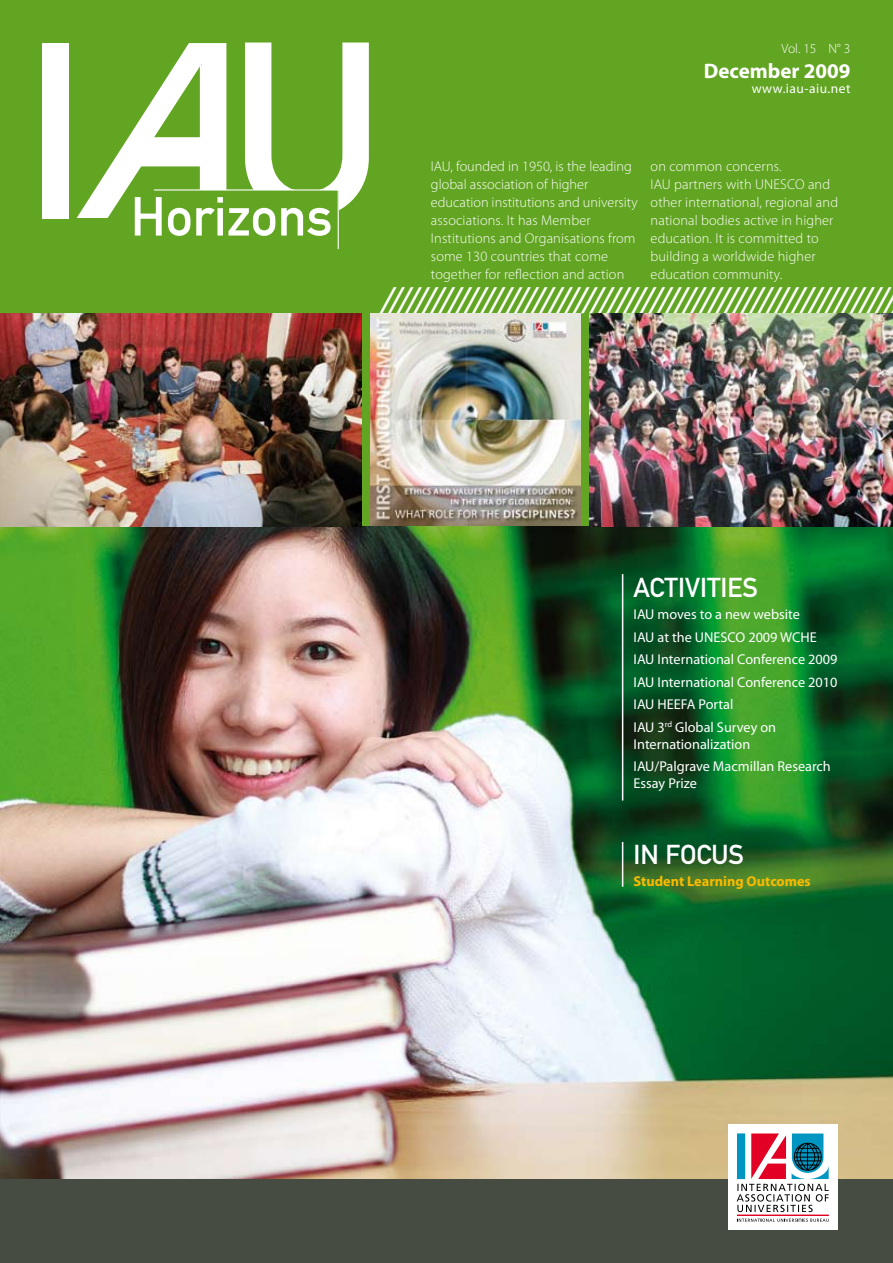
<style>
.page{position:relative;width:893px;height:1263px;background:#fff}
.page>*{position:absolute;margin:0;border:0;box-sizing:border-box;transform-origin:0 0}
.t1{font:italic 36px "DIN Mittelschrift Std";color:#fff}
.t2{font:27px "DIN Mittelschrift Std";color:#fff}
.t3{font:700 21px "Myriad Pro";color:#fff}
.t4{font:300 14.25px/18px "Myriad Pro";letter-spacing:.01em;color:#fff}
.t5{font:14.25px/22.5px "Myriad Pro";color:#fff}
.t6{font:700 14.25px "Myriad Pro";color:#faba00}
.t7{font:13.5px "Myriad Pro";letter-spacing:.035em;color:#fff}
.t8{font:300 13.5px "Myriad Pro";color:#fff}
</style>
<div class="page">
<img style="left:0;top:526px;width:893px;height:653px">
<div style="left:0;top:0;width:893px;height:319px;background:#62a522"></div>
<div style="left:0;top:313px;width:893px;height:213px;background:#62a522"></div>
<img style="left:370px;top:313px;width:210px;height:213px">
<img style="left:0;top:313px;width:361px;height:213px">
<div style="left:0;top:1179px;width:893px;height:84px;background:#464c41"></div>
<img style="left:589px;top:313px;width:304px;height:213px">
<div style="left:43px;top:43px;width:26px;height:175px;background:#fff"></div>
<svg style="left:67px;top:42px;width:302px;height:208px"></svg>
<div style="left:729px;top:1124px;width:109px;height:105px;background:#fff"></div>
<hr style="left:737px;top:1215px;width:92px;height:1px;background:#e20025">
<svg style="left:737px;top:1218px;width:92px;height:4px"></svg>
<svg style="left:737px;top:1133px;width:92px;height:79px"></svg>
<hr style="left:622px;top:574px;width:1px;height:226px;background:#fff">
<hr style="left:622px;top:842px;width:1px;height:45px;background:#fff">
<p class="t8" style="left:782px;top:40px;width:70px">Vol. 15 N° 3</p>
<h3 class="t3" style="left:704px;top:57px;width:148px">December 2009</h3>
<p class="t7" style="left:752px;top:80px;width:100px">www.iau-aiu.net</p>
<p class="t4" style="left:431px;top:157px;width:208px">IAU, founded in 1950, is the leading global association of higher education institutions and university associations. It has Member Institutions and Organisations from some 130 countries that come together for reflection and action</p>
<p class="t4" style="left:651px;top:157px;width:189px">on common concerns.<br>IAU partners with UNESCO and other international, regional and national bodies active in higher education. It is committed to building a worldwide higher education community.</p>
<h1 class="t1" style="left:380px;top:279px;width:526px">/////////////////////////////////////////////////////////////</h1>
<h2 class="t2" style="left:634px;top:571px;width:126px">ACTIVITIES</h2>
<p class="t5" style="left:634px;top:603px;width:205px">IAU moves to a new website<br>IAU at the UNESCO 2009 WCHE<br>IAU International Conference 2009<br>IAU International Conference 2010<br>IAU HEEFA Portal<br>IAU 3<sup>rd</sup> Global Survey on</p>
<p class="t5" style="left:634px;top:732px;width:199px">Internationalization<br>IAU/Palgrave Macmillan Research</p>
<p class="t5" style="left:634px;top:772px;width:65px">Essay Prize</p>
<h2 class="t2" style="left:634px;top:838px;width:112px">IN FOCUS</h2>
<p class="t6" style="left:634px;top:872px;width:179px">Student Learning Outcomes</p>
</div>
